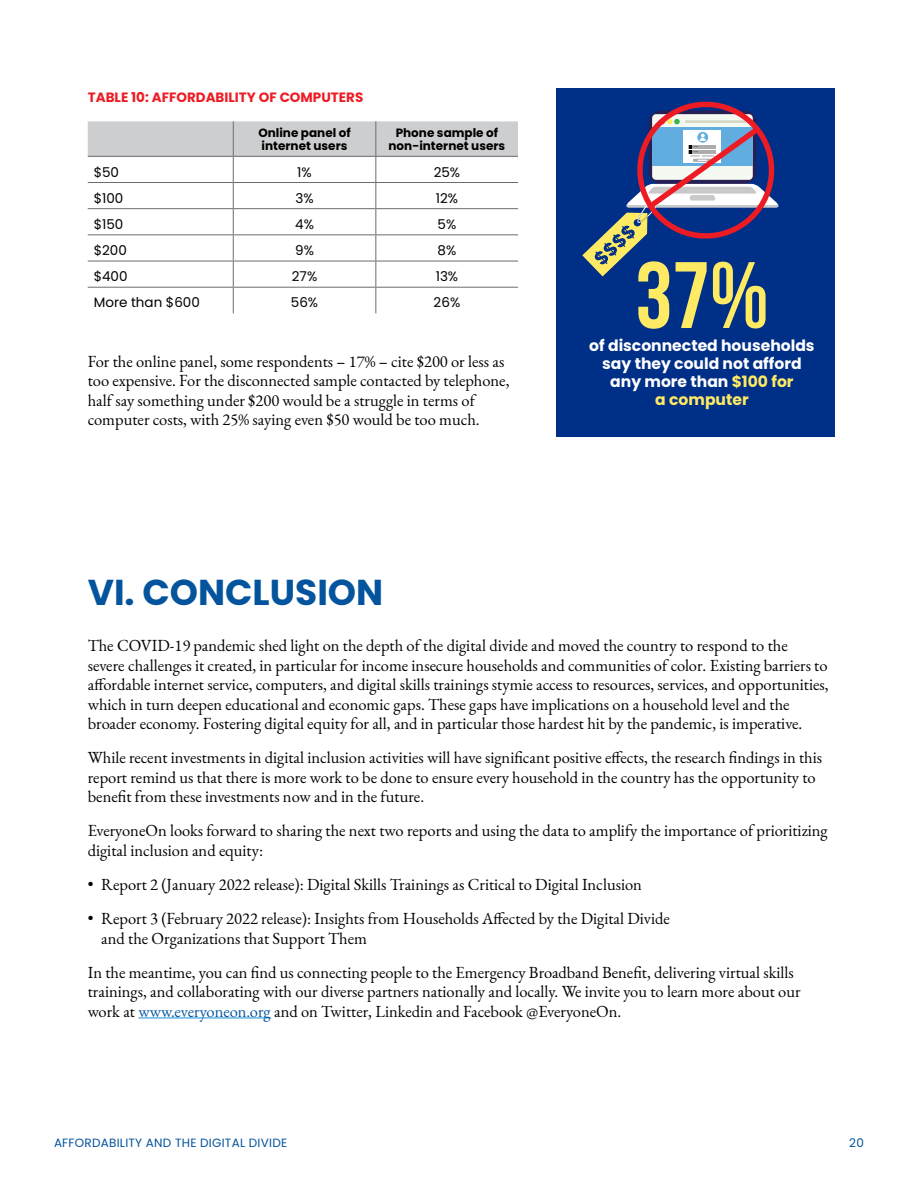
<style>
.page{position:relative;width:918px;height:1188px;background:#fff}
.page>*{position:absolute;margin:0;border:0;box-sizing:border-box;transform-origin:0 0}
.t1{font:700 94.2px "Bebas Neue";color:#ffea64}
.t2{font:700 36px "Poppins";color:#04549d}
.t3{font:16.5px/19.5px "EB Garamond";color:#000}
.t4{font:700 15.6px/17.9px "Poppins";color:#fff;text-align:center}
.t5{font:13.5px "Poppins";color:#000}
.t6{font:700 13.5px "Poppins";color:#ed1c24}
.t7{font:700 12px/13.5px "Poppins";color:#000}
.t8{font:12px "Poppins";letter-spacing:.02em;color:#04549d}
.s1{color:#ffea64}
.s2{color:#04549d}
</style>
<div class="page">
<svg style="left:88px;top:121px;width:430px;height:192px"></svg>
<hr style="left:88px;top:156px;width:145px;height:1px;background:#6b6c6f">
<hr style="left:233px;top:156px;width:143px;height:1px;background:#6b6c6f">
<hr style="left:376px;top:156px;width:142px;height:1px;background:#6b6c6f">
<hr style="left:88px;top:182px;width:145px;height:1px;background:#6b6c6f">
<hr style="left:233px;top:182px;width:143px;height:1px;background:#6b6c6f">
<hr style="left:376px;top:182px;width:142px;height:1px;background:#6b6c6f">
<hr style="left:88px;top:208px;width:145px;height:1px;background:#6b6c6f">
<hr style="left:233px;top:208px;width:143px;height:1px;background:#6b6c6f">
<hr style="left:376px;top:208px;width:142px;height:1px;background:#6b6c6f">
<hr style="left:88px;top:234px;width:145px;height:1px;background:#6b6c6f">
<hr style="left:233px;top:234px;width:143px;height:1px;background:#6b6c6f">
<hr style="left:376px;top:234px;width:142px;height:1px;background:#6b6c6f">
<hr style="left:88px;top:261px;width:145px;height:1px;background:#6b6c6f">
<hr style="left:233px;top:261px;width:143px;height:1px;background:#6b6c6f">
<hr style="left:376px;top:261px;width:142px;height:1px;background:#6b6c6f">
<hr style="left:88px;top:287px;width:145px;height:1px;background:#6b6c6f">
<hr style="left:233px;top:287px;width:143px;height:1px;background:#6b6c6f">
<hr style="left:376px;top:287px;width:142px;height:1px;background:#6b6c6f">
<div style="left:556px;top:88px;width:278px;height:348px;background:#002f87"></div>
<svg style="left:582px;top:101px;width:197px;height:175px"></svg>
<hr style="left:138px;top:1018px;width:133px;height:1px;background:#1691d7">
<p class="t6" style="left:88px;top:89px;width:277px">TABLE 10: AFFORDABILITY OF COMPUTERS</p>
<p class="t7" style="left:258px;top:126px;width:94px">Online panel of internet users</p>
<p class="t7" style="left:389px;top:126px;width:118px;text-align:center">Phone sample of non-internet users</p>
<p class="t5" style="left:94px;top:164px;width:27px">$50</p>
<p class="t5" style="left:297px;top:164px;width:16px">1%</p>
<p class="t5" style="left:434px;top:164px;width:28px">25%</p>
<p class="t5" style="left:94px;top:190px;width:31px">$100</p>
<p class="t5" style="left:295px;top:190px;width:20px">3%</p>
<p class="t5" style="left:436px;top:190px;width:24px">12%</p>
<p class="t5" style="left:94px;top:216px;width:31px">$150</p>
<p class="t5" style="left:295px;top:216px;width:20px">4%</p>
<p class="t5" style="left:438px;top:216px;width:20px">5%</p>
<p class="t5" style="left:94px;top:242px;width:35px">$200</p>
<p class="t5" style="left:295px;top:242px;width:20px">9%</p>
<p class="t5" style="left:438px;top:242px;width:20px">8%</p>
<p class="t5" style="left:94px;top:269px;width:35px">$400</p>
<p class="t5" style="left:292px;top:269px;width:27px">27%</p>
<p class="t5" style="left:436px;top:269px;width:24px">13%</p>
<p class="t5" style="left:94px;top:295px;width:108px">More than $600</p>
<p class="t5" style="left:291px;top:295px;width:29px">56%</p>
<p class="t5" style="left:434px;top:295px;width:28px">26%</p>
<p class="t3" style="left:88px;top:351px;width:423px">For the online panel, some respondents – 17% – cite $200 or less as too expensive. For the disconnected sample contacted by telephone, half say something under $200 would be a struggle in terms of computer costs, with 25% saying even $50 would be too much.</p>
<h1 class="t1" style="left:635px;top:244px;width:135px">37%</h1>
<p class="t4" style="left:589px;top:337px;width:227px">of disconnected households say they could not afford any more than <span class="s1">$100 for<br>a computer</span></p>
<h2 class="t2" style="left:88px;top:571px;width:297px">VI. CONCLUSION</h2>
<p class="t3" style="left:88px;top:636px;width:742px">The COVID-19 pandemic shed light on the depth of the digital divide and moved the country to respond to the severe challenges it created, in particular for income insecure households and communities of color. Existing barriers to affordable internet service, computers, and digital skills trainings stymie access to resources, services, and opportunities, which in turn deepen educational and economic gaps. These gaps have implications on a household level and the broader economy. Fostering digital equity for all, and in particular those hardest hit by the pandemic, is imperative.</p>
<p class="t3" style="left:88px;top:748px;width:736px">While recent investments in digital inclusion activities will have significant positive effects, the research findings in this report remind us that there is more work to be done to ensure every household in the country has the opportunity to benefit from these investments now and in the future.</p>
<p class="t3" style="left:88px;top:821px;width:742px">EveryoneOn looks forward to sharing the next two reports and using the data to amplify the importance of prioritizing digital inclusion and equity:</p>
<p class="t3" style="left:88px;top:875px;width:556px">• Report 2 (January 2022 release): Digital Skills Trainings as Critical to Digital Inclusion</p>
<p class="t3" style="left:101px;top:909px;width:570px;text-indent:-13px">• Report 3 (February 2022 release): Insights from Households Affected by the Digital Divide and the Organizations that Support Them</p>
<p class="t3" style="left:88px;top:962px;width:714px">In the meantime, you can find us connecting people to the Emergency Broadband Benefit, delivering virtual skills trainings, and collaborating with our diverse partners nationally and locally. We invite you to learn more about our work at <span class="s2">www.everyoneon.org</span> and on Twitter, Linkedin and Facebook @EveryoneOn.</p>
<p class="t8" style="left:54px;top:1136px;width:235px">AFFORDABILITY AND THE DIGITAL DIVIDE</p>
<p class="t8" style="left:849px;top:1136px;width:16px">20</p>
</div>
